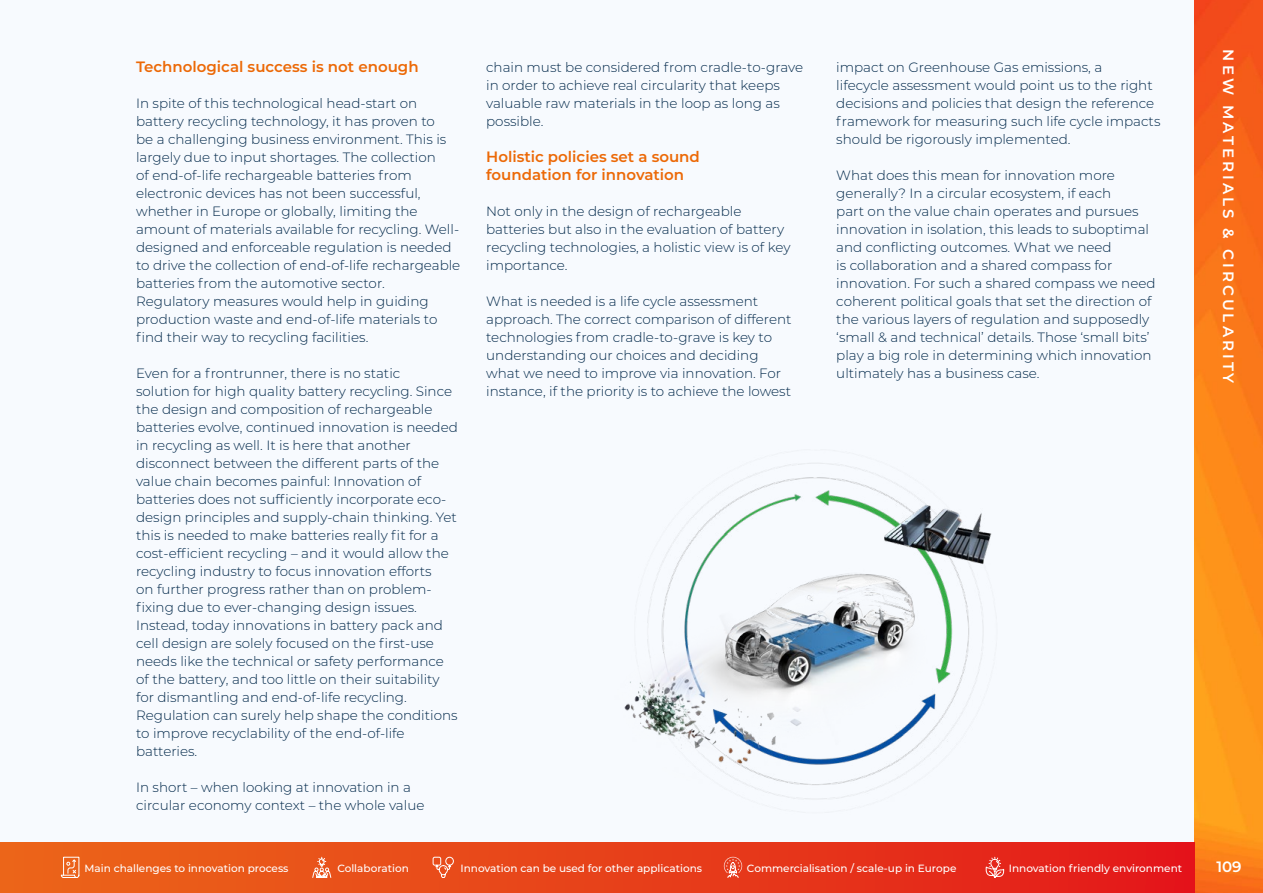
<style>
.page{position:relative;width:1263px;height:893px;background:#f7fafe}
.page>*{position:absolute;margin:0;border:0;box-sizing:border-box;transform-origin:0 0}
.t1{font:600 15px/18px "Montserrat";color:#ec6907}
.t2{font:600 15px "Montserrat";letter-spacing:.2em;color:#fff}
.t3{font:300 13.5px/18px "Montserrat";color:#002749}
.t4{font:500 10.5px "Montserrat";color:#fff}
</style>
<div class="page">
<img style="left:1195px;top:0;width:68px;height:893px">
<div style="left:0;top:842px;width:1194px;height:51px;background:linear-gradient(to right,#ec6819,#e3191a)"></div>
<img style="left:624px;top:463px;width:368px;height:336px">
<svg style="left:60px;top:856px;width:20px;height:22px"></svg>
<svg style="left:312px;top:856px;width:20px;height:26px"></svg>
<svg style="left:432px;top:856px;width:22px;height:22px"></svg>
<svg style="left:985px;top:856px;width:19px;height:22px"></svg>
<svg style="left:724px;top:857px;width:18px;height:21px"></svg>
<p class="t1" style="left:136px;top:57px;width:284px">Technological success is not enough</p>
<p class="t3" style="left:136px;top:94px;width:326px">In spite of this technological head-start on battery recycling technology, it has proven to<br>be a challenging business environment. This is largely due to input shortages. The collection<br>of end-of-life rechargeable batteries from electronic devices has not been successful, whether in Europe or globally, limiting the amount of materials available for recycling. Well&shy;designed and enforceable regulation is needed to drive the collection of end-of-life rechargeable batteries from the automotive sector.<br>Regulatory measures would help in guiding production waste and end-of-life materials to find their way to recycling facilities.</p>
<p class="t3" style="left:136px;top:364px;width:323px">Even for a frontrunner, there is no static<br>solution for high quality battery recycling. Since the design and composition of rechargeable batteries evolve, continued innovation is needed in recycling as well. It is here that another disconnect between the different parts of the value chain becomes painful: Innovation of batteries does not sufficiently incorporate eco&shy;design principles and supply-chain thinking. Yet this is needed to make batteries really fit for a cost-efficient recycling – and it would allow the recycling industry to focus innovation efforts<br>on further progress rather than on problem&shy;fixing due to ever-changing design issues.<br>Instead, today innovations in battery pack and cell design are solely focused on the first-use needs like the technical or safety performance of the battery, and too little on their suitability for dismantling and end-of-life recycling.<br>Regulation can surely help shape the conditions to improve recyclability of the end-of-life batteries.</p>
<p class="t3" style="left:136px;top:778px;width:290px">In short – when looking at innovation in a circular economy context – the whole value</p>
<p class="t3" style="left:486px;top:58px;width:319px">chain must be considered from cradle-to-grave in order to achieve real circularity that keeps valuable raw materials in the loop as long as possible.</p>
<p class="t1" style="left:486px;top:147px;width:215px">Holistic policies set a sound foundation for innovation</p>
<p class="t3" style="left:486px;top:202px;width:306px">Not only in the design of rechargeable batteries but also in the evaluation of battery recycling technologies, a holistic view is of key importance.</p>
<p class="t3" style="left:486px;top:292px;width:307px">What is needed is a life cycle assessment approach. The correct comparison of different technologies from cradle-to-grave is key to understanding our choices and deciding what we need to improve via innovation. For instance, if the priority is to achieve the lowest</p>
<p class="t3" style="left:836px;top:58px;width:326px">impact on Greenhouse Gas emissions, a<br>lifecycle assessment would point us to the right decisions and policies that design the reference framework for measuring such life cycle impacts should be rigorously implemented.</p>
<p class="t3" style="left:836px;top:166px;width:321px">What does this mean for innovation more generally? In a circular ecosystem, if each<br>part on the value chain operates and pursues innovation in isolation, this leads to suboptimal and conflicting outcomes. What we need<br>is collaboration and a shared compass for innovation. For such a shared compass we need coherent political goals that set the direction of the various layers of regulation and supposedly ‘small &amp; and technical’ details. Those ‘small bits’ play a big role in determining which innovation ultimately has a business case.</p>
<p class="t4" style="left:85px;top:861px;width:205px">Main challenges to innovation process</p>
<p class="t4" style="left:337px;top:861px;width:73px">Collaboration</p>
<p class="t4" style="left:460px;top:861px;width:243px">Innovation can be used for other applications</p>
<p class="t4" style="left:747px;top:861px;width:211px">Commercialisation / scale-up in Europe</p>
<p class="t4" style="left:1009px;top:861px;width:175px">Innovation friendly environment</p>
<p class="t2" style="left:1239px;top:49px;width:336px;rotate:90deg">NEW MATERIALS &amp; CIRCULARITY</p>
<p class="t2" style="left:1216px;top:856px;width:27px">109</p>
</div>
